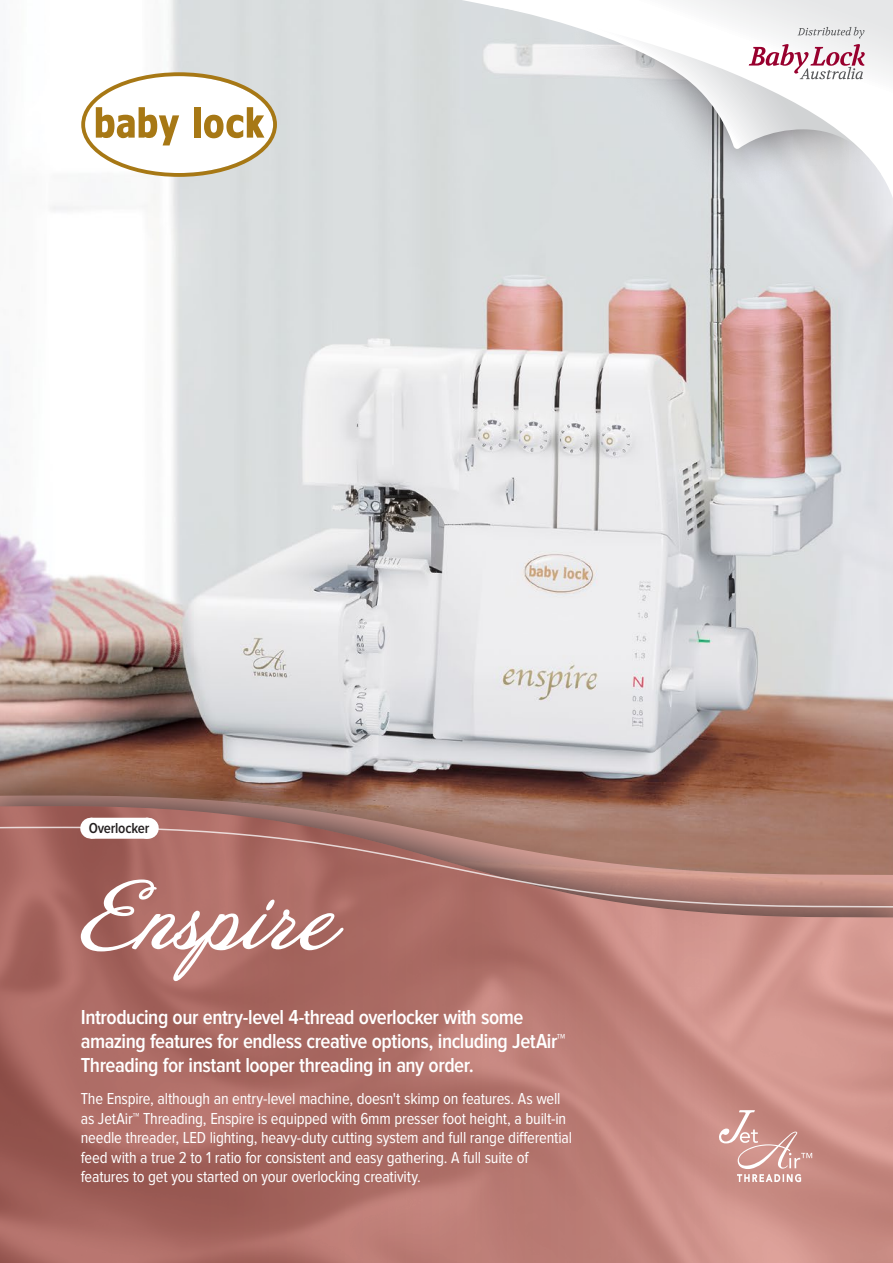
<style>
.page{position:relative;width:893px;height:1263px;background:#fff}
.page>*{position:absolute;margin:0;border:0;box-sizing:border-box;transform-origin:0 0}
.t1{font:600 21px/24px "Proxima Nova Cond";letter-spacing:-.02em;color:#fff}
.t2{font:16.5px/19.5px "Proxima Nova Cond";letter-spacing:-.01em;color:#fff}
.t3{font:600 15px "Proxima Nova Cond";letter-spacing:-.015em;color:#231f20}
</style>
<div class="page">
<img style="left:0;top:0;width:893px;height:759px">
<svg style="left:0;top:759px;width:893px;height:47px;background:#91695c"></svg>
<img style="left:0;top:806px;width:893px;height:457px">
<svg style="left:718px;top:1110px;width:94px;height:72px;background:#d19c96"></svg>
<svg style="left:81px;top:908px;width:263px;height:73px"></svg>
<svg style="left:0;top:826px;width:893px;height:82px;background:#ac766d"></svg>
<div style="left:91px;top:818px;width:56px;height:21px;background:#fff"></div>
<svg style="left:119px;top:818px;width:29px;height:21px"></svg>
<svg style="left:81px;top:72px;width:196px;height:105px"></svg>
<svg style="left:462px;top:0;width:431px;height:198px"></svg>
<svg style="left:595px;top:9px;width:270px;height:140px"></svg>
<p class="t3" style="left:89px;top:819px;width:62px">Overlocker</p>
<p class="t1" style="left:81px;top:1005px;width:486px">Introducing our entry-level 4-thread overlocker with some amazing features for endless creative options, including JetAir™<br>Threading for instant looper threading in any order.</p>
<p class="t2" style="left:81px;top:1089px;width:493px">The Enspire, although an entry-level machine, doesn't skimp on features. As well as JetAir™ Threading, Enspire is equipped with 6mm presser foot height, a built-in needle threader, LED lighting, heavy-duty cutting system and full range differential feed with a true 2 to 1 ratio for consistent and easy gathering. A full suite of features to get you started on your overlocking creativity.</p>
</div>
